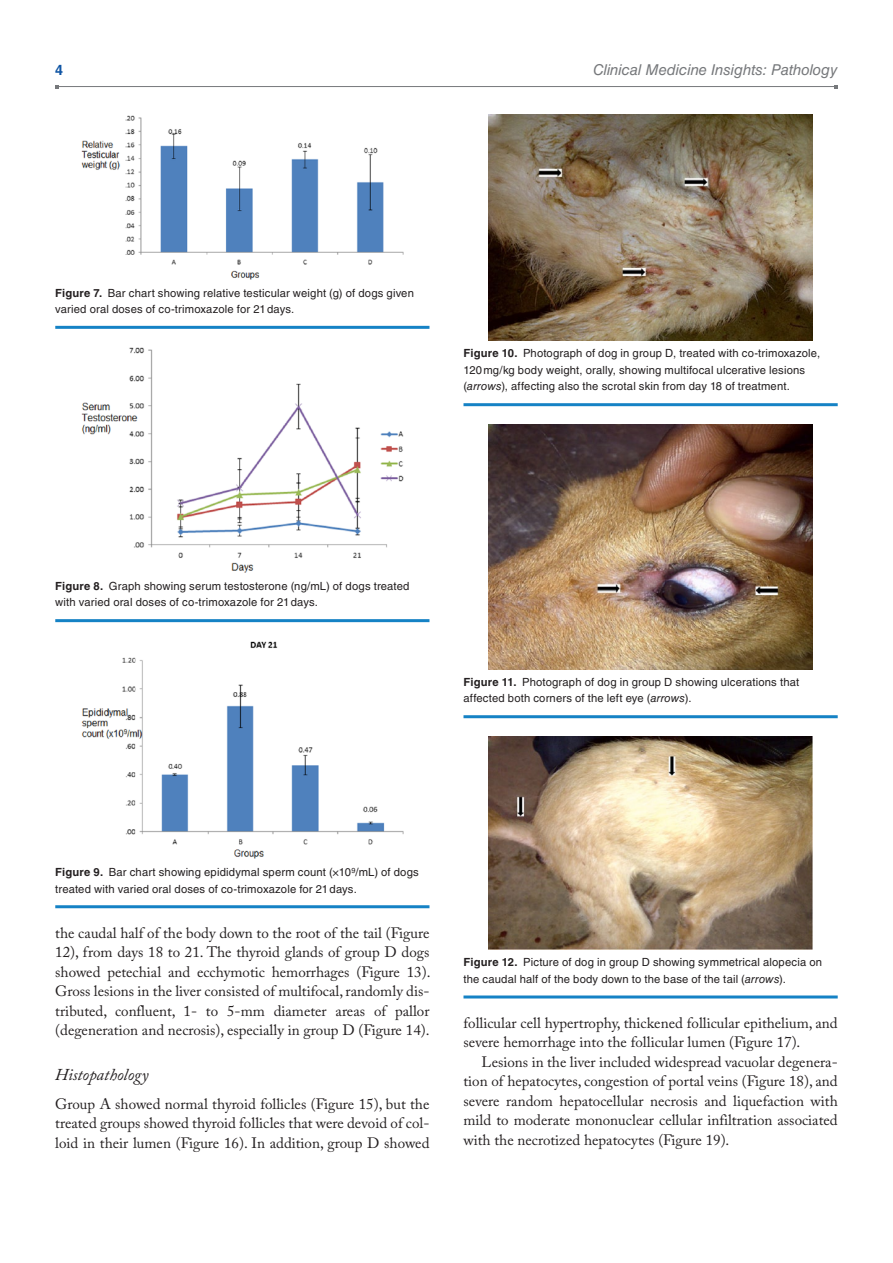
<style>
.page{position:relative;width:893px;height:1263px;background:#fff}
.page>*{position:absolute;margin:0;border:0;box-sizing:border-box;transform-origin:0 0}
.t1{font:italic 16.5px "Adobe Caslon Pro";color:#231f20}
.t2{font:15px/19.5px "Adobe Caslon Pro";color:#231f20;text-align:justify}
.t3{font:italic 15px "Helvetica LT Std";letter-spacing:-.005em;color:#76787b}
.t4{font:700 14.25px "Helvetica LT Std";color:#1055a4}
.t5{font:11.25px/16.5px "Helvetica LT Std";letter-spacing:.015em;color:#231f20}
.s1{font-weight:700}
.s2{font-style:italic}
</style>
<div class="page">
<hr style="left:57px;top:86px;width:779px;height:1px;background:#76787b">
<hr style="left:55px;top:326px;width:374px;height:3px;background:#1582c5">
<img style="left:81px;top:115px;width:323px;height:165px">
<hr style="left:55px;top:619px;width:374px;height:3px;background:#1582c5">
<img style="left:81px;top:347px;width:323px;height:226px">
<hr style="left:55px;top:905px;width:374px;height:3px;background:#1582c5">
<img style="left:81px;top:641px;width:323px;height:218px">
<hr style="left:463px;top:403px;width:375px;height:3px;background:#1582c5">
<img style="left:489px;top:115px;width:324px;height:226px">
<hr style="left:463px;top:715px;width:375px;height:3px;background:#1582c5">
<img style="left:489px;top:425px;width:324px;height:244px">
<hr style="left:463px;top:995px;width:375px;height:3px;background:#1582c5">
<img style="left:489px;top:737px;width:324px;height:213px">
<p class="t4" style="left:55px;top:61px;width:9px">4</p>
<p class="t3" style="left:593px;top:61px;width:246px">Clinical Medicine Insights: Pathology</p>
<p class="t5" style="left:55px;top:284px;width:360px"><span class="s1">Figure 7.</span> Bar chart showing relative testicular weight (g) of dogs given varied oral doses of co-trimoxazole for 21days.</p>
<p class="t5" style="left:463px;top:345px;width:358px"><span class="s1">Figure 10.</span> Photograph of dog in group D, treated with co-trimoxazole,<br>120mg/kg body weight, orally, showing multifocal ulcerative lesions (<span class="s2">arrows</span>), affecting also the scrotal skin from day 18 of treatment.</p>
<p class="t5" style="left:55px;top:578px;width:356px"><span class="s1">Figure 8.</span> Graph showing serum testosterone (ng/mL) of dogs treated with varied oral doses of co-trimoxazole for 21days.</p>
<p class="t5" style="left:463px;top:674px;width:337px"><span class="s1">Figure 11.</span> Photograph of dog in group D showing ulcerations that affected both corners of the left eye (<span class="s2">arrows</span>).</p>
<p class="t5" style="left:55px;top:864px;width:365px"><span class="s1">Figure 9.</span> Bar chart showing epididymal sperm count (×10<sup>9</sup>/mL) of dogs treated with varied oral doses of co-trimoxazole for 21days.</p>
<p class="t2" style="left:55px;top:922px;width:377px">the caudal half of the body down to the root of the tail (Figure 12), from days 18 to 21. The thyroid glands of group D dogs showed petechial and ecchymotic hemorrhages (Figure 13).<br>Gross lesions in the liver consisted of multifocal, randomly dis&shy;tributed, confluent, 1- to 5-mm diameter areas of pallor (degeneration and necrosis), especially in group D (Figure 14).</p>
<p class="t1" style="left:55px;top:1065px;width:95px">Histopathology</p>
<p class="t2" style="left:55px;top:1093px;width:376px">Group A showed normal thyroid follicles (Figure 15), but the treated groups showed thyroid follicles that were devoid of col&shy;loid in their lumen (Figure 16). In addition, group D showed</p>
<p class="t5" style="left:463px;top:954px;width:360px"><span class="s1">Figure 12.</span> Picture of dog in group D showing symmetrical alopecia on the caudal half of the body down to the base of the tail (<span class="s2">arrows</span>).</p>
<p class="t2" style="left:463px;top:1013px;width:376px">follicular cell hypertrophy, thickened follicular epithelium, and severe hemorrhage into the follicular lumen (Figure 17).</p>
<p class="t2" style="left:463px;top:1052px;width:376px;text-indent:18px">Lesions in the liver included widespread vacuolar degenera&shy;tion of hepatocytes, congestion of portal veins (Figure 18), and severe random hepatocellular necrosis and liquefaction with mild to moderate mononuclear cellular infiltration associated with the necrotized hepatocytes (Figure 19).</p>
</div>
